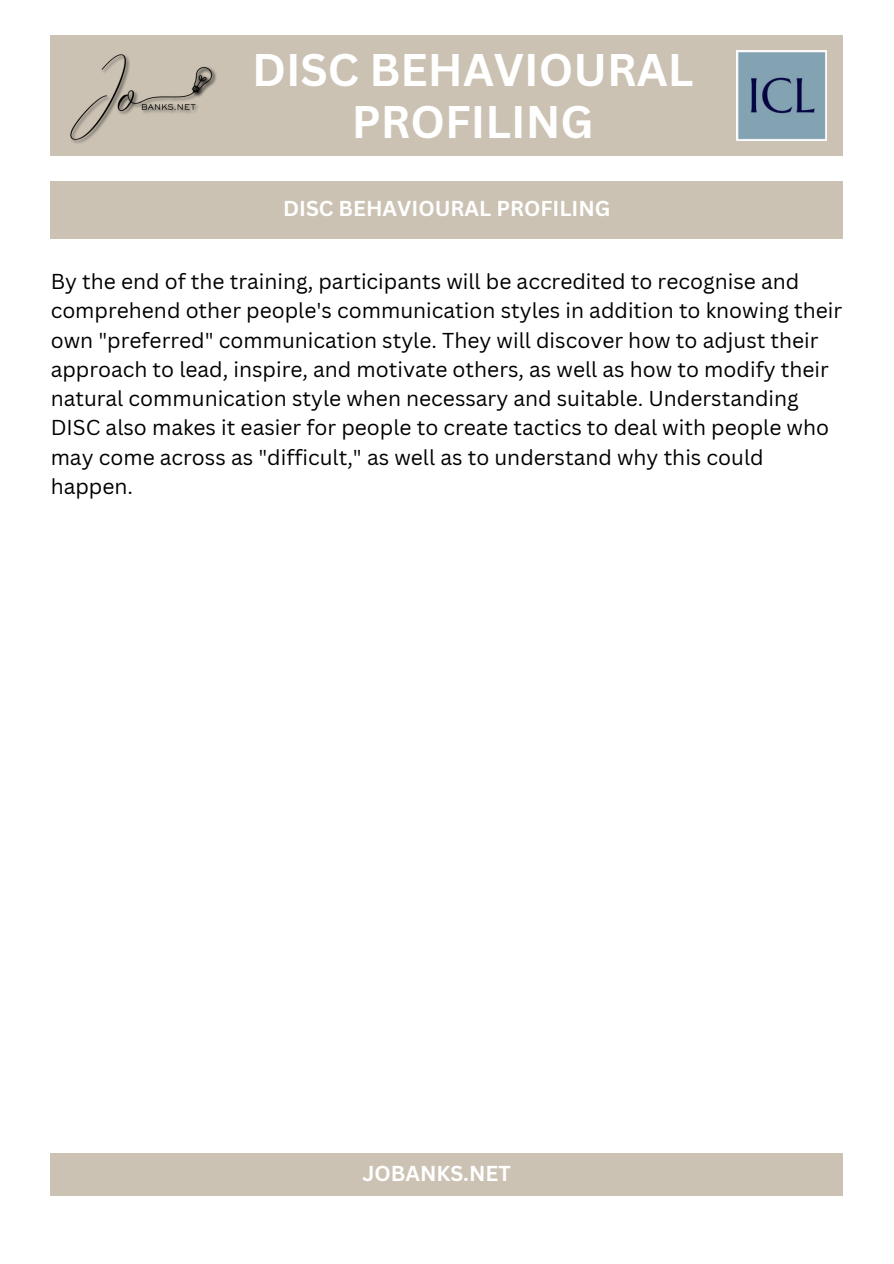
<style>
.page{position:relative;width:894px;height:1264px;background:#fff}
.page>*{position:absolute;margin:0;border:0;box-sizing:border-box;transform-origin:0 0}
.t1{font:700 44.55px/52.5px "Canva Sans";color:#fff;text-align:center}
.t2{font:21px/29.2px "Canva Sans";color:#000}
.t3{font:700 21px "Canva Sans";color:#fff}
</style>
<div class="page">
<div style="left:51px;top:181px;width:791px;height:57px;background:#cbc2b3"></div>
<div style="left:51px;top:1152px;width:791px;height:43px;background:#cbc2b3"></div>
<div style="left:51px;top:35px;width:791px;height:120px;background:#cbc2b3"></div>
<img style="left:736px;top:50px;width:90px;height:90px">
<img style="left:69px;top:54px;width:149px;height:185px">
<h1 class="t1" style="left:252px;top:44px;width:443px">DISC BEHAVIOURAL<br>PROFILING</h1>
<p class="t3" style="left:283px;top:196px;width:329px">DISC BEHAVIOURAL PROFILING</p>
<p class="t2" style="left:51px;top:267px;width:792px">By the end of the training, participants will be accredited to recognise and comprehend other people's communication styles in addition to knowing their own "preferred" communication style. They will discover how to adjust their approach to lead, inspire, and motivate others, as well as how to modify their natural communication style when necessary and suitable. Understanding DISC also makes it easier for people to create tactics to deal with people who may come across as "difficult," as well as to understand why this could happen.</p>
<p class="t3" style="left:362px;top:1160px;width:150px">JOBANKS.NET</p>
</div>
